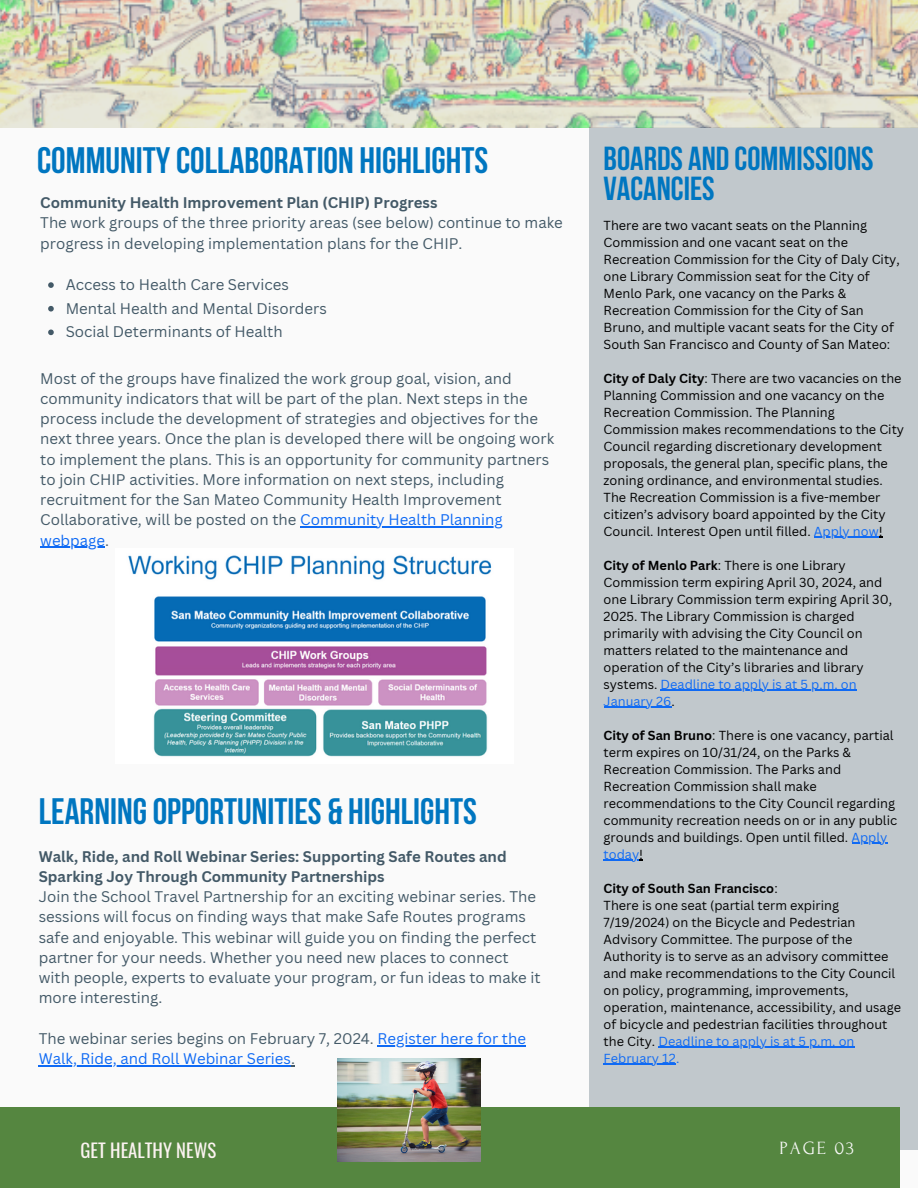
<style>
.page{position:relative;width:918px;height:1188px;background:#fafafa}
.page>*{position:absolute;margin:0;border:0;box-sizing:border-box;transform-origin:0 0}
.t1{font:700 36.75px "Bebas Neue";color:#0076c0}
.t2{font:700 33.15px/30.6px "Bebas Neue";color:#0076c0}
.t3{font:18.75px "Oswald";color:#fcf3f1}
.t4{font:18.6px "Forum";letter-spacing:.1em;color:#fafafa}
.t5{font:15px/20.2px "Canva Sans";color:#435967}
.t6{font:700 15px/20.2px "Canva Sans";color:#435967}
.t7{font:15px/20.2px "Canva Sans";color:#0f6af4}
.t8{font:12.75px/17px "Canva Sans";color:#000}
.t9{font:12.75px "Canva Sans";color:#0f6af4}
.s1{font-weight:700}
.s2{color:#0f6af4}
.s3{color:#435967}
.s4{color:#000}
</style>
<div class="page">
<div style="left:589px;top:127px;width:329px;height:1023px;background:#c1c8cc"></div>
<hr style="left:814px;top:537px;width:65px;height:1px;background:#0f6af4">
<hr style="left:661px;top:690px;width:196px;height:1px;background:#0f6af4">
<hr style="left:604px;top:707px;width:67px;height:1px;background:#0f6af4">
<hr style="left:852px;top:843px;width:36px;height:1px;background:#0f6af4">
<hr style="left:604px;top:860px;width:35px;height:1px;background:#0f6af4">
<hr style="left:658px;top:1047px;width:197px;height:1px;background:#0f6af4">
<hr style="left:604px;top:1064px;width:72px;height:1px;background:#0f6af4">
<div style="left:0;top:1107px;width:900px;height:81px;background:#558640"></div>
<img style="left:0;top:0;width:918px;height:127px">
<img style="left:128px;top:555px;width:364px;height:202px">
<img style="left:338px;top:1059px;width:143px;height:102px">
<svg style="left:48px;top:282px;width:6px;height:6px"></svg>
<svg style="left:48px;top:306px;width:6px;height:6px"></svg>
<svg style="left:48px;top:330px;width:6px;height:5px"></svg>
<hr style="left:300px;top:526px;width:203px;height:2px;background:#0f6af4">
<hr style="left:40px;top:547px;width:65px;height:1px;background:#0f6af4">
<hr style="left:378px;top:1045px;width:148px;height:1px;background:#0f6af4">
<hr style="left:39px;top:1065px;width:252px;height:1px;background:#0f6af4">
<h1 class="t1" style="left:37px;top:146px;width:453px">COMMUNITYCOLLABORATION HIGHLIGHTS</h1>
<h3 class="t5" style="left:40px;top:192px;width:524px"><span class="s1">Community Health Improvement Plan (CHIP) Progress<br></span>The work groups of the three priority areas (see below) continue to make progress in developing implementation plans for the CHIP.</h3>
<h3 class="t5" style="left:66px;top:274px;width:225px">Access to Health Care Services</h3>
<p class="t5" style="left:66px;top:298px;width:263px">Mental Health and Mental Disorders</p>
<h2 class="t5" style="left:66px;top:321px;width:219px">Social Determinants of Health</h2>
<h2 class="t5" style="left:40px;top:368px;width:516px">Most of the groups have finalized the work group goal, vision, and community indicators that will be part of the plan. Next steps in the process include the development of strategies and objectives for the next three years. Once the plan is developed there will be ongoing work to implement the plans. This is an opportunity for community partners to join CHIP activities. More information on next steps, including recruitment for the San Mateo Community Health Improvement Collaborative, will be posted on the <span class="s2">Community Health Planning webpage</span>.</h2>
<h1 class="t1" style="left:39px;top:796px;width:440px">LEARNINGOPPORTUNITIES &amp; HIGHLIGHTS</h1>
<p class="t6" style="left:39px;top:846px;width:469px">Walk, Ride, and Roll Webinar Series: Supporting Safe Routes and<br>Sparking Joy Through Community Partnerships</p>
<p class="t5" style="left:39px;top:886px;width:503px">Join the School Travel Partnership for an exciting webinar series. The sessions will focus on finding ways that make Safe Routes programs safe and enjoyable. This webinar will guide you on finding the perfect partner for your needs. Whether you need new places to connect with people, experts to evaluate your program, or fun ideas to make it more interesting.</p>
<p class="t7" style="left:39px;top:1028px;width:489px"><span class="s3">The webinar series begins on February 7, 2024.</span> Register here for the<br>Walk, Ride, and Roll Webinar Series<span class="s3">.</span></p>
<h3 class="t2" style="left:604px;top:146px;width:272px">BOARDS AND COMMISSIONS<br>VACANCIES</h3>
<h1 class="t8" style="left:604px;top:216px;width:298px">There are two vacant seats on the Planning Commission and one vacant seat on the Recreation Commission for the City of Daly City, one Library Commission seat for the City of Menlo Park, one vacancy on the Parks &amp; Recreation Commission for the City of San Bruno, and multiple vacant seats for the City of South San Francisco and County of San Mateo:</h1>
<p class="t8" style="left:604px;top:369px;width:302px"><span class="s1">City of Daly City</span>: There are two vacancies on the Planning Commission and one vacancy on the Recreation Commission. The Planning Commission makes recommendations to the City Council regarding discretionary development proposals, the general plan, specific plans, the zoning ordinance, and environmental studies.<br>The Recreation Commission is a five-member citizen’s advisory board appointed by the City Council. Interest Open until filled. <span class="s2">Apply now</span>!</p>
<p class="t8" style="left:604px;top:556px;width:290px"><span class="s1">City of Menlo Park</span>: There is one Library Commission term expiring April 30, 2024, and one Library Commission term expiring April 30, 2025. The Library Commission is charged primarily with advising the City Council on matters related to the maintenance and operation of the City’s libraries and library systems. <span class="s2">Deadline to apply is at 5 p.m. on</span></p>
<p class="t9" style="left:604px;top:692px;width:73px">January 26<span class="s4">.</span></p>
<p class="t8" style="left:604px;top:726px;width:295px"><span class="s1">City of San Bruno</span>: There is one vacancy, partial term expires on 10/31/24, on the Parks &amp; Recreation Commission. The Parks and Recreation Commission shall make recommendations to the City Council regarding community recreation needs on or in any public grounds and buildings. Open until filled. <span class="s2">Apply</span></p>
<p class="t9" style="left:604px;top:845px;width:41px">today<span class="s4">!</span></p>
<p class="t8" style="left:604px;top:879px;width:293px"><span class="s1">City of South San Francisco</span>:<br>There is one seat (partial term expiring 7/19/2024) on the Bicycle and Pedestrian Advisory Committee. The purpose of the Authority is to serve as an advisory committee and make recommendations to the City Council on policy, programming, improvements,</p>
<h1 class="t8" style="left:604px;top:998px;width:299px">operation, maintenance, accessibility, and usage of bicycle and pedestrian facilities throughout the City. <span class="s2">Deadline to apply is at 5 p.m. on</span></h1>
<p class="t9" style="left:604px;top:1049px;width:77px">February 12.</p>
<p class="t3" style="left:81px;top:1136px;width:137px">GET HEALTHY NEWS</p>
<h1 class="t4" style="left:780px;top:1138px;width:76px">PAGE 03</h1>
</div>
